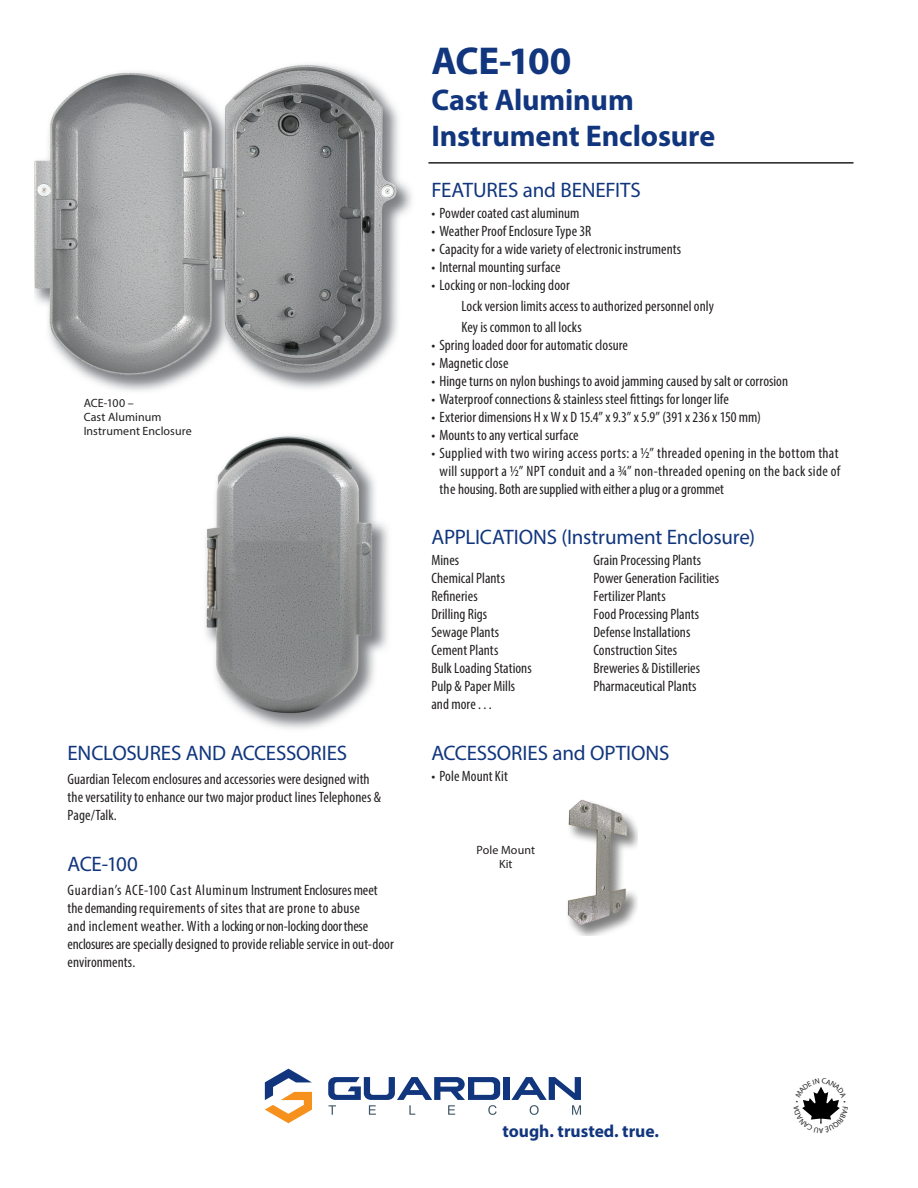
<style>
.page{position:relative;width:918px;height:1188px;background:#fff}
.page>*{position:absolute;margin:0;border:0;box-sizing:border-box;transform-origin:0 0}
.Heading_1{font:700 39px "Myriad Pro";letter-spacing:-.025em;color:#11367e}
.Heading_2_w_underlin{font:700 30px "Myriad Pro";letter-spacing:-.005em;color:#11367e}
.Heading_2{font:700 30px "Myriad Pro";letter-spacing:-.005em;color:#11367e}
.Paragraph_Heading{font:21px "Myriad Pro";letter-spacing:-.01em;color:#11367e}
.t1{font:700 17.4px "Myriad Pro";color:#11367e}
.Paragraph{font:condensed 15px/18px "Myriad Pro";letter-spacing:.005em;color:#231f20}
.Paragraph_Applicatio{font:condensed 15px "Myriad Pro";letter-spacing:.005em;color:#231f20}
.Paragraph_10pt_Inden{font:condensed 15px "Myriad Pro";letter-spacing:.005em;color:#231f20}
.Image_Caption{font:12px/14.4px "Myriad Pro";letter-spacing:.005em;color:#231f20}
.Image_Caption_Center{font:12px/14.4px "Myriad Pro";letter-spacing:.01em;color:#231f20;text-align:center}
</style>
<div class="page">
<hr style="left:428px;top:162px;width:425px;height:2px;background:#231f20">
<img style="left:35px;top:64px;width:377px;height:665px">
<img style="left:567px;top:799px;width:71px;height:137px">
<div style="left:503px;top:1077px;width:6px;height:23px;background:#11367e"></div>
<svg style="left:265px;top:1069px;width:47px;height:54px"></svg>
<svg style="left:328px;top:1077px;width:172px;height:38px"></svg>
<svg style="left:511px;top:1077px;width:70px;height:38px"></svg>
<svg style="left:802px;top:1086px;width:38px;height:38px"></svg>
<p class="Image_Caption" style="left:84px;top:395px;width:52px">ACE-100 –</p>
<p class="Image_Caption" style="left:84px;top:409px;width:110px">Cast Aluminum<br>Instrument Enclosure</p>
<p class="Paragraph_Heading" style="left:68px;top:740px;width:281px">ENCLOSURES AND ACCESSORIES</p>
<p class="Paragraph" style="left:68px;top:770px;width:315px">Guardian Telecom enclosures and accessories were designed with the versatility to enhance our two major product lines Telephones &amp;<br>Page/Talk.</p>
<p class="Paragraph_Heading" style="left:68px;top:851px;width:72px">ACE-100</p>
<p class="Paragraph" style="left:68px;top:880px;width:328px">Guardian’s ACE-100 Cast Aluminum Instrument Enclosures meet the demanding requirements of sites that are prone to abuse<br>and inclement weather. With a locking or non-locking door these enclosures are specially designed to provide reliable service in out-door environments.</p>
<p class="Heading_1" style="left:431px;top:35px;width:142px">ACE-100</p>
<p class="Heading_2" style="left:431px;top:80px;width:204px">Cast Aluminum</p>
<p class="Heading_2_w_underlin" style="left:431px;top:116px;width:285px">Instrument Enclosure</p>
<p class="Paragraph_Heading" style="left:431px;top:177px;width:211px">FEATURES and BENEFITS</p>
<p class="Paragraph" style="left:431px;top:203px;width:150px">• Powder coated cast aluminum</p>
<p class="Paragraph" style="left:431px;top:221px;width:161px">• Weather Proof Enclosure Type 3R</p>
<p class="Paragraph" style="left:431px;top:239px;width:251px">• Capacity for a wide variety of electronic instruments</p>
<p class="Paragraph" style="left:431px;top:257px;width:131px">• Internal mounting surface</p>
<p class="Paragraph" style="left:431px;top:275px;width:140px">• Locking or non-locking door</p>
<p class="Paragraph_10pt_Inden" style="left:461px;top:297px;width:254px">Lock version limits access to authorized personnel only</p>
<p class="Paragraph_10pt_Inden" style="left:461px;top:318px;width:122px">Key is common to all locks</p>
<p class="Paragraph" style="left:431px;top:335px;width:198px">• Spring loaded door for automatic closure</p>
<p class="Paragraph" style="left:431px;top:353px;width:79px">• Magnetic close</p>
<p class="Paragraph" style="left:431px;top:371px;width:358px">• Hinge turns on nylon bushings to avoid jamming caused by salt or corrosion</p>
<p class="Paragraph" style="left:431px;top:389px;width:299px">• Waterproof connections &amp; stainless steel fittings for longer life</p>
<p class="Paragraph" style="left:431px;top:407px;width:331px">• Exterior dimensions H x W x D 15.4” x 9.3” x 5.9” (391 x 236 x 150 mm)</p>
<p class="Paragraph" style="left:431px;top:425px;width:149px">• Mounts to any vertical surface</p>
<p class="Paragraph" style="left:439px;top:443px;width:402px;text-align:justify;text-indent:-8px">• Supplied with two wiring access ports: a ½” threaded opening in the bottom that will support a ½” NPT conduit and a ¾” non-threaded opening on the back side of the housing. Both are supplied with either a plug or a grommet</p>
<p class="Paragraph_Heading" style="left:431px;top:524px;width:325px">APPLICATIONS (Instrument Enclosure)</p>
<p class="Paragraph_Applicatio" style="left:431px;top:551px;width:29px">Mines</p>
<p class="Paragraph_Applicatio" style="left:593px;top:551px;width:109px">Grain Processing Plants</p>
<p class="Paragraph_Applicatio" style="left:431px;top:569px;width:75px">Chemical Plants</p>
<p class="Paragraph_Applicatio" style="left:593px;top:569px;width:127px">Power Generation Facilities</p>
<p class="Paragraph_Applicatio" style="left:431px;top:587px;width:48px">Refineries</p>
<p class="Paragraph_Applicatio" style="left:593px;top:587px;width:74px">Fertilizer Plants</p>
<p class="Paragraph_Applicatio" style="left:431px;top:605px;width:57px">Drilling Rigs</p>
<p class="Paragraph_Applicatio" style="left:593px;top:605px;width:107px">Food Processing Plants</p>
<p class="Paragraph_Applicatio" style="left:431px;top:623px;width:69px">Sewage Plants</p>
<p class="Paragraph_Applicatio" style="left:593px;top:623px;width:98px">Defense Installations</p>
<p class="Paragraph_Applicatio" style="left:431px;top:641px;width:68px">Cement Plants</p>
<p class="Paragraph_Applicatio" style="left:593px;top:641px;width:85px">Construction Sites</p>
<p class="Paragraph_Applicatio" style="left:431px;top:659px;width:102px">Bulk Loading Stations</p>
<p class="Paragraph_Applicatio" style="left:593px;top:659px;width:108px">Breweries &amp; Distilleries</p>
<p class="Paragraph_Applicatio" style="left:431px;top:677px;width:85px">Pulp &amp; Paper Mills</p>
<p class="Paragraph_Applicatio" style="left:593px;top:677px;width:105px">Pharmaceutical Plants</p>
<p class="Paragraph_Applicatio" style="left:431px;top:695px;width:62px">and more . . .</p>
<p class="Paragraph_Heading" style="left:431px;top:740px;width:240px">ACCESSORIES and OPTIONS</p>
<p class="Paragraph" style="left:431px;top:767px;width:78px">• Pole Mount Kit</p>
<p class="Image_Caption_Center" style="left:477px;top:842px;width:60px">Pole Mount<br>Kit</p>
<p class="t1" style="left:502px;top:1120px;width:158px">tough. trusted. true.</p>
</div>
